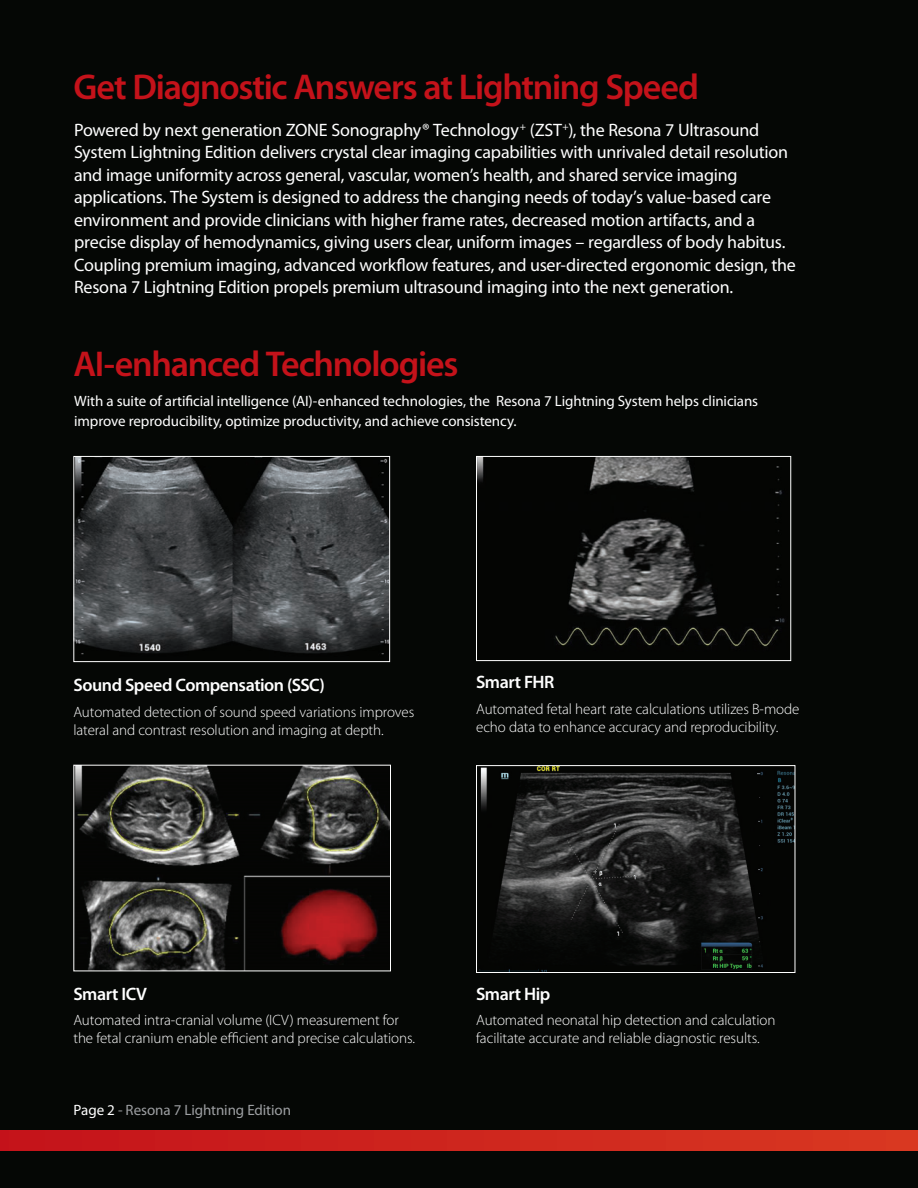
<style>
.page{position:relative;width:918px;height:1188px;background:#050705}
.page>*{position:absolute;margin:0;border:0;box-sizing:border-box;transform-origin:0 0}
.t1{font:600 36px "Myriad Pro";letter-spacing:-.035em;color:#c4121a}
.t2{font:18px/22.5px "Myriad Pro";letter-spacing:-.015em;color:#fff}
.t3{font:600 18px "Myriad Pro";letter-spacing:-.025em;color:#fff}
.t4{font:300 15px/18px "Myriad Pro";letter-spacing:-.005em;color:#fff}
.t5{font:15px/19.5px "Myriad Pro";letter-spacing:-.005em;color:#fff}
.t6{font:15px "Myriad Pro";letter-spacing:-.005em;color:#9d9fa2}
.s1{color:#fff}
</style>
<div class="page">
<div style="left:0;top:1131px;width:918px;height:19px;background:linear-gradient(to right,#c4131a,#d93821)"></div>
<img style="left:75px;top:458px;width:313px;height:197px">
<div style="left:73px;top:456px;width:317px;height:206px;border:1px solid #fff"></div>
<img style="left:478px;top:458px;width:307px;height:189px">
<div style="left:476px;top:456px;width:315px;height:205px;border:1px solid #fff"></div>
<img style="left:75px;top:767px;width:314px;height:202px">
<div style="left:73px;top:765px;width:318px;height:206px;border:1px solid #fff"></div>
<img style="left:479px;top:767px;width:314px;height:204px">
<div style="left:476px;top:765px;width:319px;height:208px;border:1px solid #fff"></div>
<h1 class="t1" style="left:74px;top:64px;width:627px">Get Diagnostic Answers at Lightning Speed</h1>
<p class="t2" style="left:74px;top:118px;width:723px">Powered by next generation ZONE Sonography® Technology<sup>+</sup> (ZST<sup>+</sup>), the Resona 7 Ultrasound System Lightning Edition delivers crystal clear imaging capabilities with unrivaled detail resolution and image uniformity across general, vascular, women’s health, and shared service imaging applications. The System is designed to address the changing needs of today’s value-based care environment and provide clinicians with higher frame rates, decreased motion artifacts, and a precise display of hemodynamics, giving users clear, uniform images – regardless of body habitus.<br>Coupling premium imaging, advanced workflow features, and user-directed ergonomic design, the Resona 7 Lightning Edition propels premium ultrasound imaging into the next generation.</p>
<h1 class="t1" style="left:74px;top:341px;width:386px">AI-enhanced Technologies</h1>
<p class="t5" style="left:74px;top:391px;width:686px">With a suite of artificial intelligence (AI)-enhanced technologies, the Resona 7 Lightning System helps clinicians improve reproducibility, optimize productivity, and achieve consistency.</p>
<p class="t3" style="left:73px;top:674px;width:253px">Sound Speed Compensation (SSC)</p>
<p class="t4" style="left:73px;top:703px;width:342px">Automated detection of sound speed variations improves lateral and contrast resolution and imaging at depth.</p>
<p class="t3" style="left:476px;top:671px;width:80px">Smart FHR</p>
<p class="t4" style="left:476px;top:700px;width:325px">Automated fetal heart rate calculations utilizes B-mode echo data to enhance accuracy and reproducibility.</p>
<p class="t3" style="left:73px;top:982px;width:75px">Smart ICV</p>
<p class="t4" style="left:73px;top:1011px;width:343px">Automated intra-cranial volume (ICV) measurement for the fetal cranium enable efficient and precise calculations.</p>
<p class="t6" style="left:73px;top:1100px;width:219px"><span class="s1">Page 2</span> - Resona 7 Lightning Edition</p>
<p class="t3" style="left:476px;top:982px;width:76px">Smart Hip</p>
<p class="t4" style="left:476px;top:1011px;width:301px">Automated neonatal hip detection and calculation facilitate accurate and reliable diagnostic results.</p>
</div>
